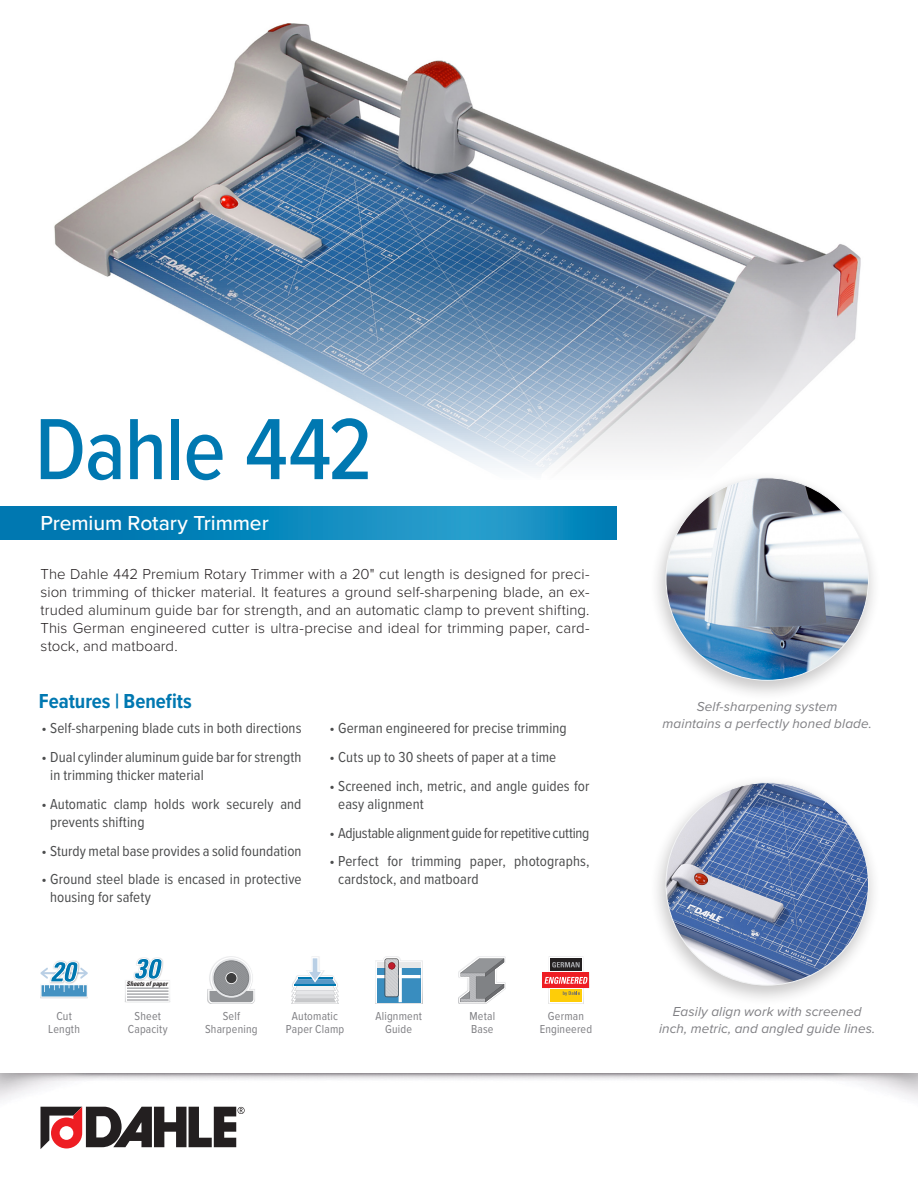
<style>
.page{position:relative;width:918px;height:1188px;background:#fff}
.page>*{position:absolute;margin:0;border:0;box-sizing:border-box;transform-origin:0 0}
.t1{font:500 90px "Proxima Nova Cond";letter-spacing:-.015em;color:#0078b1}
.t2{font:500 21px "Proxima Nova";letter-spacing:-.005em;color:#fff}
.t3{font:700 21px "Proxima Nova Cond";color:#0078b1}
.t4{font:15px/18px "Proxima Nova Cond";letter-spacing:.005em;color:#4b4c4d}
.t5{font:300 15px/18px "Proxima Nova";letter-spacing:.005em;color:#231f20;text-align:justify}
.t6{font:15px "Proxima Nova Cond";letter-spacing:-.02em;color:#4b4c4d}
.t7{font:italic 13.5px/16.5px "Proxima Nova";letter-spacing:.01em;color:#7f7f83;text-align:center}
.t8{font:12px/12.8px "Proxima Nova Cond";letter-spacing:.015em;color:#7f7f83;text-align:center}
.t9{font:italic 700 condensed 6.45px "Univers";color:#231f20}
.s1{font-family:"Proxima Nova"}
</style>
<div class="page">
<svg style="left:0;top:506px;width:616px;height:34px;background:#0d88bc"></svg>
<svg style="left:40px;top:1107px;width:205px;height:42px"></svg>
<svg style="left:375px;top:957px;width:47px;height:47px"></svg>
<svg style="left:459px;top:957px;width:46px;height:47px"></svg>
<img style="left:542px;top:972px;width:48px;height:16px">
<div style="left:543px;top:973px;width:46px;height:15px;background:#ee1d23"></div>
<svg style="left:544px;top:958px;width:44px;height:46px"></svg>
<img style="left:291px;top:991px;width:48px;height:13px">
<svg style="left:292px;top:957px;width:46px;height:47px"></svg>
<svg style="left:208px;top:957px;width:47px;height:47px"></svg>
<div style="left:214px;top:961px;width:35px;height:35px;border:1px solid #808285;border-radius:50%"></div>
<svg style="left:225px;top:972px;width:12px;height:12px"></svg>
<div style="left:226px;top:973px;width:11px;height:10px;background:#3e3e3f;border-radius:50%"></div>
<img style="left:124px;top:980px;width:47px;height:23px">
<svg style="left:126px;top:958px;width:44px;height:44px"></svg>
<svg style="left:40px;top:961px;width:48px;height:37px"></svg>
<div style="left:650px;top:470px;width:232px;height:232px;background:#231f20;opacity:.25"></div>
<img style="left:666px;top:478px;width:202px;height:202px;border-radius:101px">
<div style="left:650px;top:775px;width:232px;height:232px;background:#231f20;opacity:.25"></div>
<img style="left:666px;top:783px;width:202px;height:202px;border-radius:101px">
<img style="left:54px;top:24px;width:810px;height:455px">
<p class="t1" style="left:35px;top:383px;width:339px">Dahle 442</p>
<p class="t2" style="left:41px;top:507px;width:230px">Premium Rotary Trimmer</p>
<p class="t5" style="left:40px;top:564px;width:551px">The Dahle 442 Premium Rotary Trimmer with a 20" cut length is designed for preci&shy;sion trimming of thicker material. It features a ground self-sharpening blade, an ex&shy;truded aluminum guide bar for strength, and an automatic clamp to prevent shifting.<br>This German engineered cutter is ultra-precise and ideal for trimming paper, card&shy;stock, and matboard.</p>
<p class="t3" style="left:39px;top:685px;width:155px">Features | Benefits</p>
<p class="t4" style="left:42px;top:719px;width:261px"><span class="s1">•</span> Self-sharpening blade cuts in both directions</p>
<p class="t4" style="left:50px;top:747px;width:253px;text-indent:-9px"><span class="s1">•</span> Dual cylinder aluminum guide bar for strength in trimming thicker material</p>
<p class="t4" style="left:50px;top:794px;width:253px;text-indent:-9px"><span class="s1">•</span> Automatic clamp holds work securely and prevents shifting</p>
<p class="t4" style="left:42px;top:841px;width:261px"><span class="s1">•</span> Sturdy metal base provides a solid foundation</p>
<p class="t4" style="left:50px;top:870px;width:253px;text-indent:-9px"><span class="s1">•</span> Ground steel blade is encased in protective housing for safety</p>
<p class="t4" style="left:330px;top:719px;width:239px"><span class="s1">•</span> German engineered for precise trimming</p>
<p class="t4" style="left:330px;top:747px;width:228px"><span class="s1">•</span> Cuts up to 30 sheets of paper at a time</p>
<p class="t4" style="left:338px;top:776px;width:253px;text-indent:-9px"><span class="s1">•</span> Screened inch, metric, and angle guides for easy alignment</p>
<p class="t6" style="left:330px;top:822px;width:261px"><span class="s1">•</span> Adjustable alignment guide for repetitive cutting</p>
<p class="t4" style="left:338px;top:852px;width:253px;text-indent:-9px"><span class="s1">•</span> Perfect for trimming paper, photographs, cardstock, and matboard</p>
<p class="t9" style="left:127px;top:980px;width:42px">Sheets of paper</p>
<p class="t8" style="left:48px;top:1009px;width:33px">Cut<br>Length</p>
<p class="t8" style="left:128px;top:1009px;width:41px">Sheet<br>Capacity</p>
<p class="t8" style="left:205px;top:1009px;width:54px">Self<br>Sharpening</p>
<p class="t8" style="left:286px;top:1009px;width:60px">Automatic<br>Paper Clamp</p>
<p class="t8" style="left:540px;top:1009px;width:54px">German<br>Engineered</p>
<p class="t8" style="left:375px;top:1009px;width:48px">Alignment<br>Guide</p>
<p class="t8" style="left:470px;top:1009px;width:27px;text-align:left">Metal<br>Base</p>
<p class="t7" style="left:663px;top:698px;width:211px">Self-sharpening system<br>maintains a perfectly honed blade.</p>
<p class="t7" style="left:659px;top:1003px;width:218px">Easily align work with screened inch, metric, and angled guide lines.</p>
</div>
